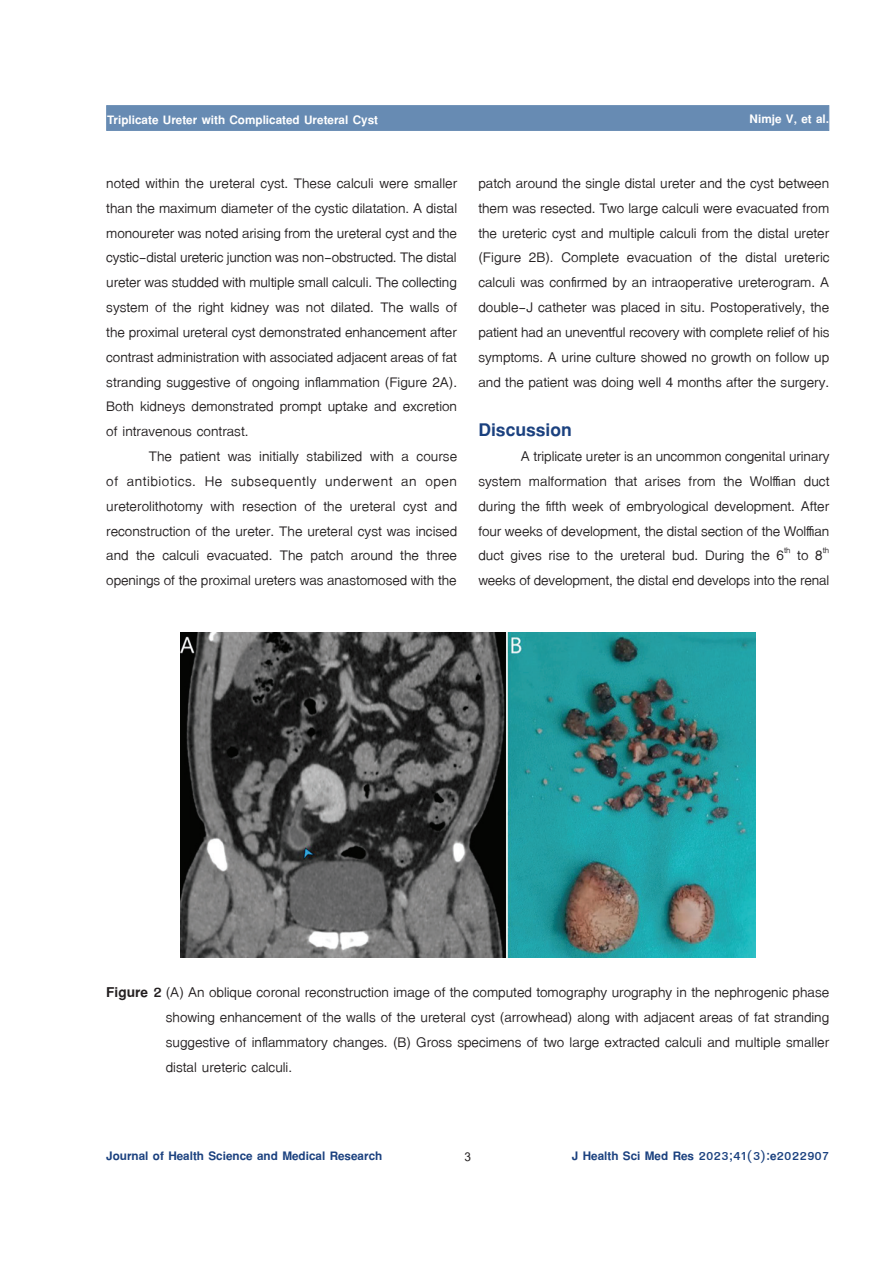
<style>
.page{position:relative;width:893px;height:1263px;background:#fff}
.page>*{position:absolute;margin:0;border:0;box-sizing:border-box;transform-origin:0 0}
.t1{font:700 27px "TF Lanna";color:#1b417f}
.t2{font:21px/24.8px "TF Lanna";color:#231f20;text-align:justify}
.t3{font:700 18px "TF Lanna";color:#1b417f}
.t4{font:700 18px "TF Lanna";color:#fff}
.t5{font:700 18px "Cordia UPC";color:#231f20}
.s1{font-weight:700}
</style>
<div class="page">
<div style="left:106px;top:105px;width:723px;height:26px;background:#678bb3;border:1px solid #678bb3"></div>
<img style="left:180px;top:633px;width:575px;height:324px">
<p class="t4" style="left:107px;top:108px;width:273px">Triplicate Ureter with Complicated Ureteral Cyst</p>
<p class="t4" style="left:750px;top:108px;width:81px">Nimje V, et al.</p>
<p class="t2" style="left:106px;top:171px;width:352px">noted within the ureteral cyst. These calculi were smaller than the maximum diameter of the cystic dilatation. A distal monoureter was noted arising from the ureteral cyst and the cystic-distal ureteric junction was non-obstructed. The distal ureter was studded with multiple small calculi. The collecting system of the right kidney was not dilated. The walls of the proximal ureteral cyst demonstrated enhancement after contrast administration with associated adjacent areas of fat stranding suggestive of ongoing inflammation (Figure 2A).<br>Both kidneys demonstrated prompt uptake and excretion of intravenous contrast.</p>
<p class="t2" style="left:106px;top:444px;width:352px;text-indent:43px">The patient was initially stabilized with a course of antibiotics. He subsequently underwent an open ureterolithotomy with resection of the ureteral cyst and reconstruction of the ureter. The ureteral cyst was incised and the calculi evacuated. The patch around the three openings of the proximal ureters was anastomosed with the</p>
<p class="t2" style="left:478px;top:171px;width:353px">patch around the single distal ureter and the cyst between them was resected. Two large calculi were evacuated from the ureteric cyst and multiple calculi from the distal ureter (Figure 2B). Complete evacuation of the distal ureteric calculi was confirmed by an intraoperative ureterogram. A double-J catheter was placed in situ. Postoperatively, the patient had an uneventful recovery with complete relief of his symptoms. A urine culture showed no growth on follow up and the patient was doing well 4 months after the surgery.</p>
<p class="t1" style="left:478px;top:413px;width:95px">Discussion</p>
<p class="t2" style="left:478px;top:444px;width:353px;text-indent:43px">A triplicate ureter is an uncommon congenital urinary system malformation that arises from the Wolffian duct during the fifth week of embryological development. After four weeks of development, the distal section of the Wolffian duct gives rise to the ureteral bud. During the 6<sup>th</sup> to 8<sup>th </sup>weeks of development, the distal end develops into the renal</p>
<p class="t2" style="left:166px;top:980px;width:665px;text-indent:-60px"><span class="s1">Figure 2</span> (A) An oblique coronal reconstruction image of the computed tomography urography in the nephrogenic phase showing enhancement of the walls of the ureteral cyst (arrowhead) along with adjacent areas of fat stranding suggestive of inflammatory changes. (B) Gross specimens of two large extracted calculi and multiple smaller distal ureteric calculi.</p>
<p class="t3" style="left:106px;top:1145px;width:277px">Journal of Health Science and Medical Research</p>
<p class="t5" style="left:464px;top:1146px;width:8px">3</p>
<p class="t3" style="left:572px;top:1145px;width:259px">J Health Sci Med Res 2023;41(3):e2022907</p>
</div>
